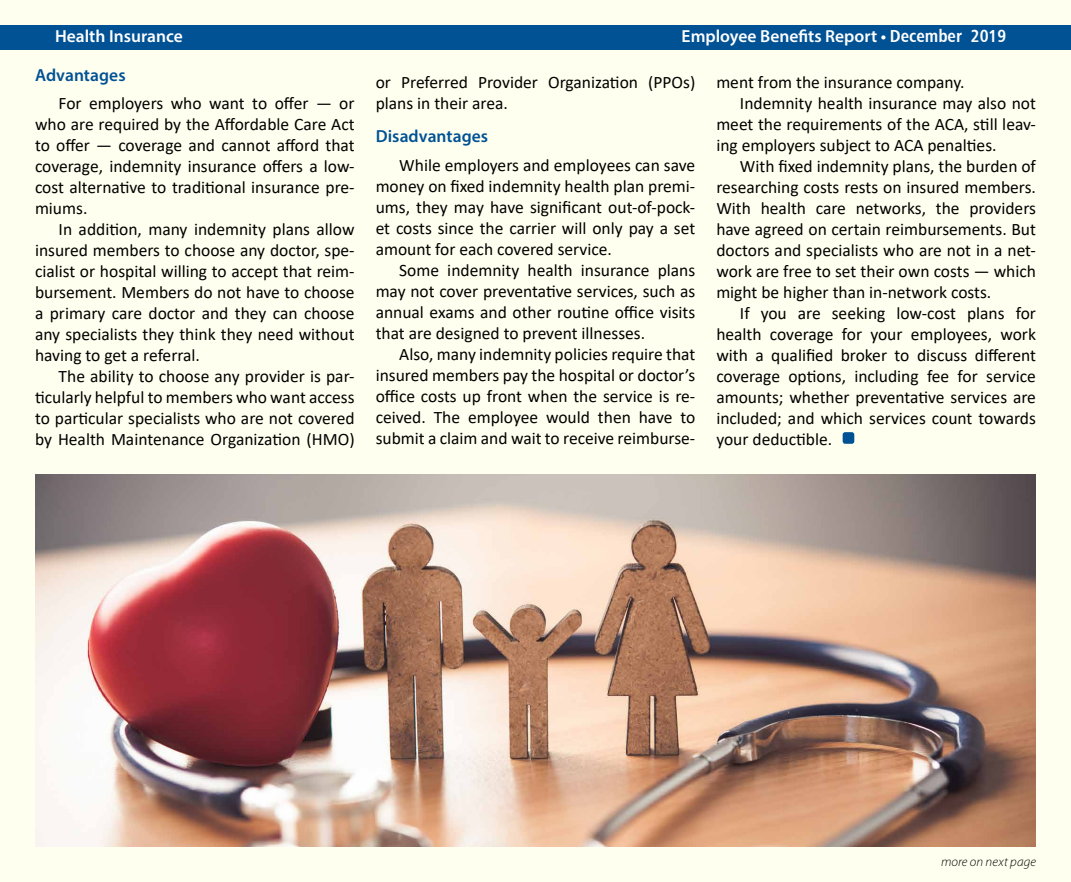
<style>
.page{position:relative;width:1071px;height:882px;background:#fff}
.page>*{position:absolute;margin:0;border:0;box-sizing:border-box;transform-origin:0 0}
.t1{font:17.5px/21px "Calibri";color:#000;text-align:justify}
.t2{font:600 17.5px "Myriad Pro";color:#fff}
.t3{font:600 17.5px "Myriad Pro";color:#005295}
.t4{font:italic 300 13.12px "Myriad Pro";letter-spacing:.01em;color:#000}
.s1{font-family:"Humanist 777 BT Bold Condensed B";font-weight:400}
</style>
<div class="page">
<div style="left:1px;top:1px;width:1070px;height:881px;background:#fffff0"></div>
<div style="left:0;top:25px;width:1071px;height:24px;background:#005295"></div>
<img style="left:35px;top:474px;width:1001px;height:373px">
<div style="left:843px;top:432px;width:11px;height:12px;background:#005295;border-radius:3px"></div>
<p class="t2" style="left:55px;top:25px;width:129px">Health Insurance</p>
<p class="t2" style="left:682px;top:25px;width:326px">Employee Benefits Report • <span class="s1">December 2019</span></p>
<p class="t3" style="left:35px;top:63px;width:92px">Advantages</p>
<p class="t1" style="left:35px;top:93px;width:321px;text-indent:24px">For employers who want to offer — or who are required by the Affordable Care Act to offer — coverage and cannot afford that coverage, indemnity insurance offers a low&shy;cost alternative to traditional insurance pre&shy;miums.</p>
<p class="t1" style="left:35px;top:219px;width:321px;text-indent:24px">In addition, many indemnity plans allow insured members to choose any doctor, spe&shy;cialist or hospital willing to accept that reim&shy;bursement. Members do not have to choose a primary care doctor and they can choose any specialists they think they need without having to get a referral.</p>
<p class="t1" style="left:35px;top:366px;width:321px;text-indent:24px">The ability to choose any provider is par&shy;ticularly helpful to members who want access to particular specialists who are not covered by Health Maintenance Organization (HMO)</p>
<p class="t1" style="left:376px;top:71px;width:321px">or Preferred Provider Organization (PPOs) plans in their area.</p>
<p class="t3" style="left:376px;top:125px;width:114px">Disadvantages</p>
<p class="t1" style="left:376px;top:154px;width:321px;text-indent:24px">While employers and employees can save money on fixed indemnity health plan premi&shy;ums, they may have significant out-of-pock&shy;et costs since the carrier will only pay a set amount for each covered service.</p>
<p class="t1" style="left:376px;top:259px;width:321px;text-indent:24px">Some indemnity health insurance plans may not cover preventative services, such as annual exams and other routine office visits that are designed to prevent illnesses.</p>
<p class="t1" style="left:376px;top:343px;width:321px;text-indent:24px">Also, many indemnity policies require that insured members pay the hospital or doctor’s office costs up front when the service is re&shy;ceived. The employee would then have to submit a claim and wait to receive reimburse-</p>
<p class="t1" style="left:716px;top:71px;width:250px">ment from the insurance company.</p>
<p class="t1" style="left:740px;top:92px;width:298px">Indemnity health insurance may also not</p>
<p class="t1" style="left:716px;top:113px;width:321px">meet the requirements of the ACA, still leav-</p>
<p class="t1" style="left:716px;top:134px;width:282px">ing employers subject to ACA penalties.</p>
<p class="t1" style="left:740px;top:155px;width:298px">With fixed indemnity plans, the burden of</p>
<p class="t1" style="left:716px;top:176px;width:321px">researching costs rests on insured members.</p>
<p class="t1" style="left:716px;top:197px;width:321px">With health care networks, the providers</p>
<p class="t1" style="left:716px;top:218px;width:321px">have agreed on certain reimbursements. But</p>
<p class="t1" style="left:716px;top:239px;width:321px">doctors and specialists who are not in a net-</p>
<p class="t1" style="left:716px;top:260px;width:321px">work are free to set their own costs — which</p>
<p class="t1" style="left:716px;top:281px;width:277px">might be higher than in-network costs.</p>
<p class="t1" style="left:740px;top:302px;width:298px">If you are seeking low-cost plans for</p>
<p class="t1" style="left:716px;top:323px;width:321px">health coverage for your employees, work</p>
<p class="t1" style="left:716px;top:344px;width:321px">with a qualified broker to discuss different</p>
<p class="t1" style="left:716px;top:365px;width:321px">coverage options, including fee for service</p>
<p class="t1" style="left:716px;top:386px;width:321px">amounts; whether preventative services are</p>
<p class="t1" style="left:716px;top:407px;width:321px">included; and which services count towards</p>
<p class="t1" style="left:716px;top:428px;width:117px">your deductible.</p>
<p class="t4" style="left:941px;top:855px;width:96px">more on next page</p>
</div>
